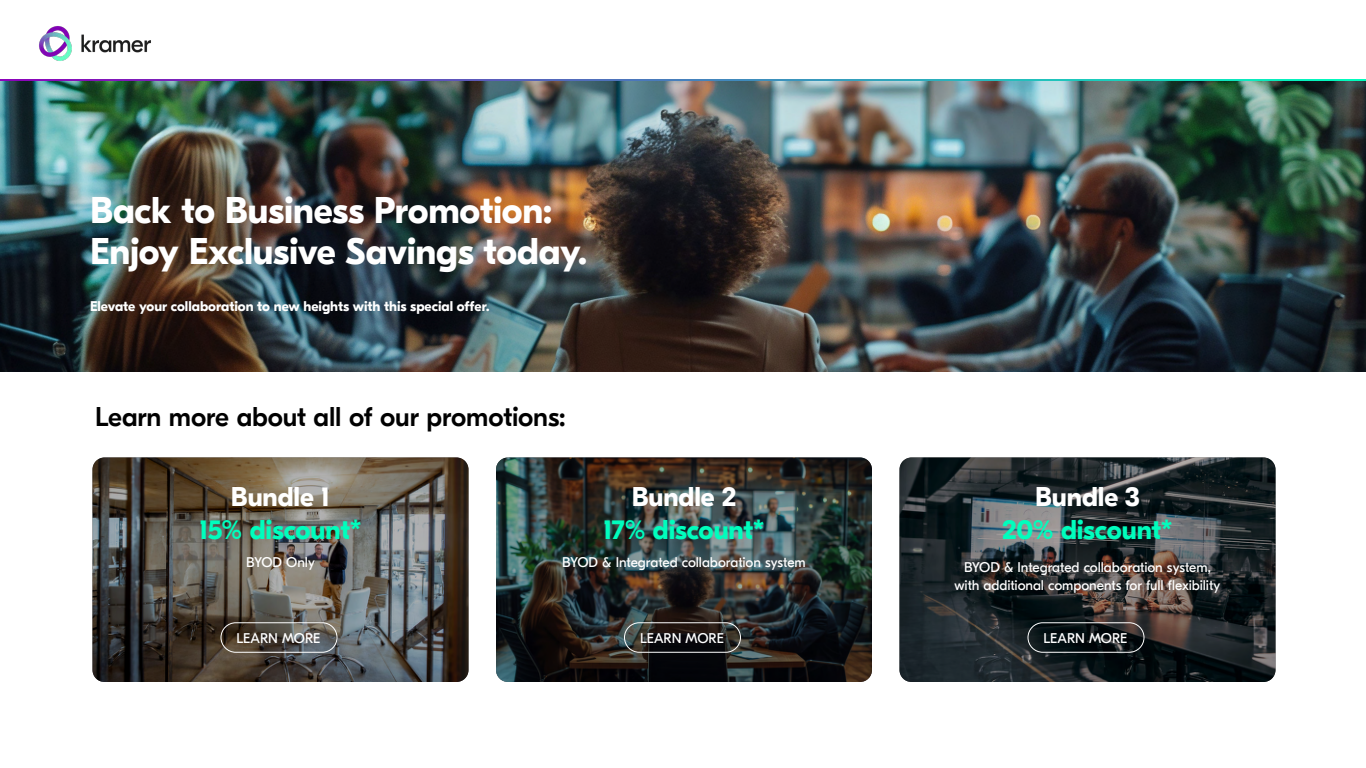
<style>
.page{position:relative;width:1366px;height:768px;background:#fff}
.page>*{position:absolute;margin:0;border:0;box-sizing:border-box;transform-origin:0 0}
.t1{font:700 37px/41px "GT Eesti Display";letter-spacing:-.005em;color:#fff}
.t2{font:700 27px "GT Eesti Display";letter-spacing:-.005em;color:#00febd}
.t3{font:500 27px "GT Eesti Display";letter-spacing:-.005em;color:#000}
.t4{font:700 27px "GT Eesti Display";color:#fff}
.t5{font:14px/18px "GT Eesti Display";letter-spacing:-.005em;color:#fff;text-align:center}
.t6{font:700 14px "GT Eesti Display";color:#fff}
</style>
<div class="page">
<img style="left:0;top:80px;width:1366px;height:292px">
<img style="left:93px;top:458px;width:375px;height:224px">
<div style="left:220px;top:622px;width:117px;height:31px;border:1px solid #fff;border-radius:15px"></div>
<img style="left:496px;top:458px;width:376px;height:224px">
<div style="left:624px;top:622px;width:117px;height:31px;border:1px solid #fff;border-radius:15px"></div>
<img style="left:900px;top:458px;width:376px;height:224px">
<div style="left:1028px;top:622px;width:116px;height:31px;border:1px solid #fff;border-radius:15px"></div>
<img style="left:39px;top:26px;width:112px;height:35px">
<svg style="left:0;top:79px;width:1366px;height:1px"></svg>
<h1 class="t1" style="left:90px;top:190px;width:499px">Back to Business Promotion:<br>Enjoy Exclusive Savings today.</h1>
<p class="t6" style="left:90px;top:298px;width:401px">Elevate your collaboration to new heights with this special offer.</p>
<h2 class="t3" style="left:95px;top:402px;width:472px">Learn more about all of our promotions:</h2>
<h2 class="t4" style="left:231px;top:482px;width:101px">Bundle 1</h2>
<h2 class="t2" style="left:200px;top:515px;width:163px">15% discount*</h2>
<p class="t5" style="left:246px;top:554px;width:70px">BYOD Only</p>
<p class="t5" style="left:237px;top:629px;width:85px">LEARN MORE</p>
<h2 class="t4" style="left:632px;top:482px;width:106px">Bundle 2</h2>
<h2 class="t2" style="left:603px;top:515px;width:163px">17% discount*</h2>
<p class="t5" style="left:562px;top:554px;width:245px">BYOD &amp; Integrated collaboration system</p>
<p class="t5" style="left:640px;top:629px;width:85px">LEARN MORE</p>
<h2 class="t4" style="left:1035px;top:482px;width:106px">Bundle 3</h2>
<h2 class="t2" style="left:1002px;top:515px;width:172px">20% discount*</h2>
<p class="t5" style="left:955px;top:558px;width:267px">BYOD &amp; Integrated collaboration system, with additional components for full flexibility</p>
<p class="t5" style="left:1044px;top:629px;width:85px">LEARN MORE</p>
</div>
